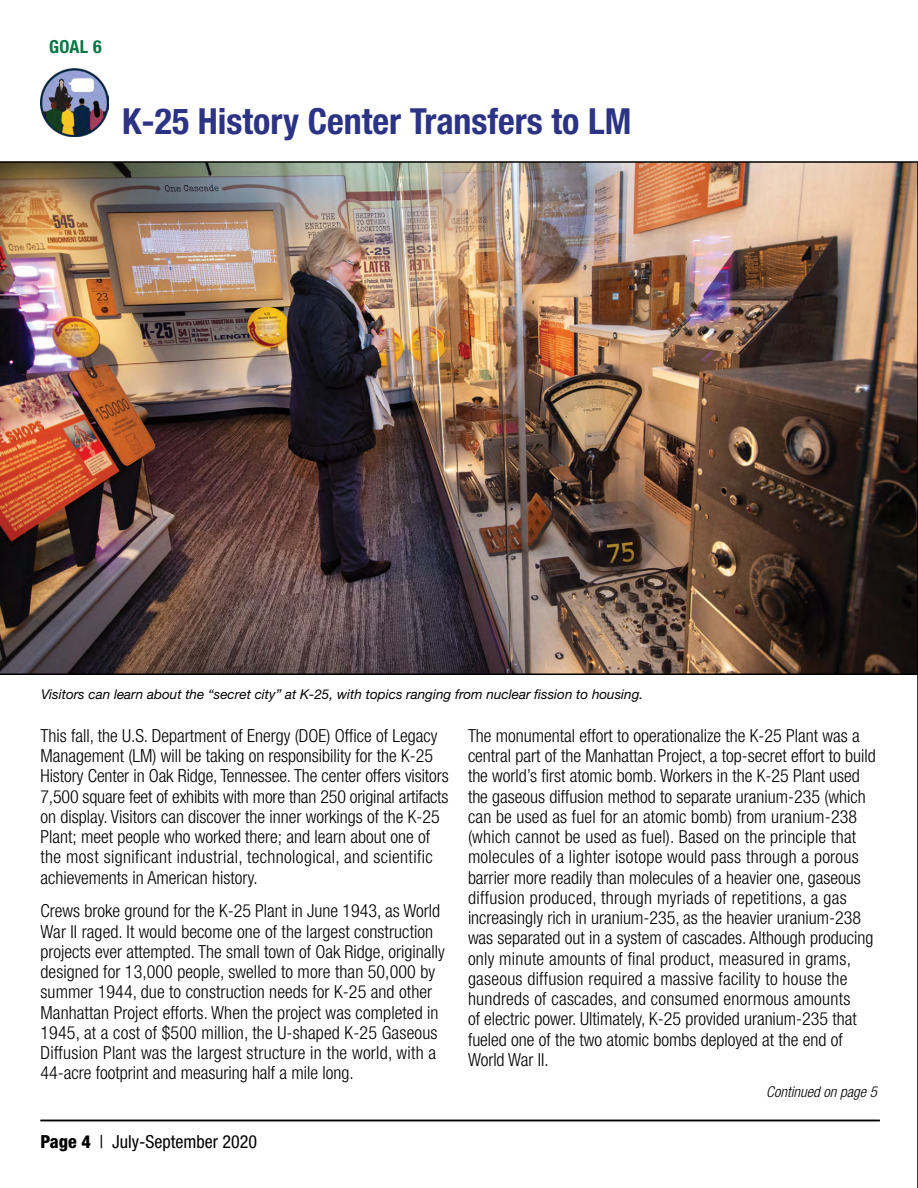
<style>
.page{position:relative;width:918px;height:1188px;background:#fff}
.page>*{position:absolute;margin:0;border:0;box-sizing:border-box;transform-origin:0 0}
.t1{font:700 condensed 36px "Helvetica Neue LT Std";color:#2c3384}
.t2{font:300 condensed 18px/20.2px "Helvetica Neue LT Std";color:#000}
.t3{font:condensed 18px "Helvetica Neue LT Std";color:#000}
.t4{font:700 condensed 18px "Helvetica Neue LT Std";color:#007644}
.t5{font:italic 300 condensed 15px "Helvetica Neue LT Std";color:#000}
.t6{font:italic 13.5px "Helvetica Neue LT Std";color:#000}
.s1{font-weight:800}
</style>
<div class="page">
<hr style="left:41px;top:1120px;width:839px;height:1px;background:#000">
<img style="left:41px;top:68px;width:68px;height:68px">
<img style="left:0;top:161px;width:918px;height:514px">
<svg style="left:917px;top:650px;width:1px;height:538px"></svg>
<p class="t4" style="left:49px;top:36px;width:54px">GOAL 6</p>
<h1 class="t1" style="left:122px;top:100px;width:511px">K-25 History Center Transfers to LM</h1>
<p class="t6" style="left:41px;top:686px;width:604px">Visitors can learn about the “secret city” at K-25, with topics ranging from nuclear fission to housing.</p>
<p class="t2" style="left:40px;top:725px;width:410px">This fall, the U.S. Department of Energy (DOE) Office of Legacy Management (LM) will be taking on responsibility for the K-25<br>History Center in Oak Ridge, Tennessee. The center offers visitors 7,500 square feet of exhibits with more than 250 original artifacts on display. Visitors can discover the inner workings of the K-25<br>Plant; meet people who worked there; and learn about one of the most significant industrial, technological, and scientific achievements in American history.</p>
<p class="t2" style="left:40px;top:901px;width:406px">Crews broke ground for the K-25 Plant in June 1943, as World War II raged. It would become one of the largest construction projects ever attempted. The small town of Oak Ridge, originally designed for 13,000 people, swelled to more than 50,000 by summer 1944, due to construction needs for K-25 and other Manhattan Project efforts. When the project was completed in 1945, at a cost of $500 million, the U-shaped K-25 Gaseous Diffusion Plant was the largest structure in the world, with a 44-acre footprint and measuring half a mile long.</p>
<p class="t3" style="left:40px;top:1131px;width:218px"><span class="s1">Page 4</span> | July-September 2020</p>
<p class="t2" style="left:468px;top:725px;width:409px">The monumental effort to operationalize the K-25 Plant was a central part of the Manhattan Project, a top-secret effort to build the world’s first atomic bomb. Workers in the K-25 Plant used the gaseous diffusion method to separate uranium-235 (which can be used as fuel for an atomic bomb) from uranium-238 (which cannot be used as fuel). Based on the principle that molecules of a lighter isotope would pass through a porous barrier more readily than molecules of a heavier one, gaseous diffusion produced, through myriads of repetitions, a gas increasingly rich in uranium-235, as the heavier uranium-238 was separated out in a system of cascades. Although producing only minute amounts of final product, measured in grams, gaseous diffusion required a massive facility to house the hundreds of cascades, and consumed enormous amounts<br>of electric power. Ultimately, K-25 provided uranium-235 that fueled one of the two atomic bombs deployed at the end of World War II.</p>
<p class="t5" style="left:766px;top:1083px;width:112px">Continued on page 5</p>
</div>
